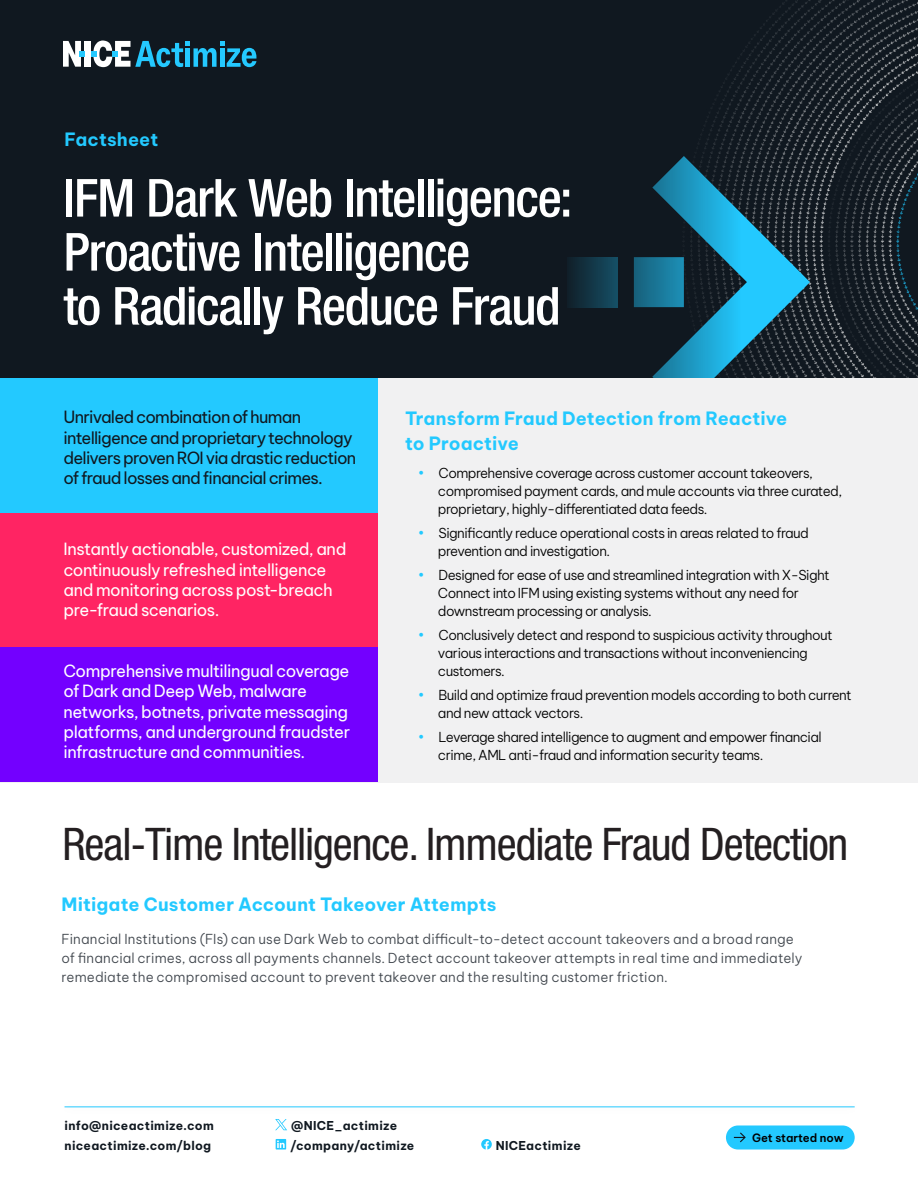
<style>
.page{position:relative;width:918px;height:1188px;background:#fff}
.page>*{position:absolute;margin:0;border:0;box-sizing:border-box;transform-origin:0 0}
.t1{font:500 condensed 52.5px/54px "Helvetica Neue LT Pro";letter-spacing:-.025em;color:#fff}
.t2{font:condensed 45px "Helvetica Neue LT Pro";letter-spacing:-.025em;color:#241f21}
.t3{font:700 18px/25.5px "Be Vietnam Pro";letter-spacing:.005em;color:#23c9ff}
.t4{font:16.5px/20.2px "Be Vietnam Pro";letter-spacing:-.03em;color:#fff}
.t5{font:16.5px/20.2px "Be Vietnam Pro";letter-spacing:-.045em;color:#101820}
.t6{font:300 13.5px/18px "Be Vietnam Pro";letter-spacing:-.04em;color:#000}
.t7{font:300 13.5px/18.8px "Be Vietnam Pro";letter-spacing:.01em;color:#40464d}
.t8{font:700 12px/19.2px "Be Vietnam Pro";letter-spacing:.025em;color:#101820}
.t9{font:600 11.4px "Be Vietnam Pro";letter-spacing:-.01em;color:#000}
.s1{color:#23c9ff}
</style>
<div class="page">
<div style="left:0;top:0;width:918px;height:378px;background:#101820"></div>
<img style="left:770px;top:0;width:148px;height:378px">
<div style="left:85px;top:41px;width:6px;height:26px;background:#fff"></div>
<svg style="left:63px;top:41px;width:22px;height:26px"></svg>
<svg style="left:91px;top:41px;width:166px;height:26px"></svg>
<svg style="left:770px;top:156px;width:40px;height:222px"></svg>
<svg style="left:569px;top:17px;width:201px;height:361px"></svg>
<div style="left:57px;top:1098px;width:805px;height:18px;background:#000;opacity:.15"></div>
<hr style="left:65px;top:1106px;width:790px;height:1px;background:#23c9ff">
<div style="left:726px;top:1125px;width:129px;height:25px;background:#23c9ff;border-radius:12px"></div>
<svg style="left:734px;top:1132px;width:12px;height:11px"></svg>
<div style="left:0;top:378px;width:918px;height:405px;background:#f1f1f2"></div>
<div style="left:0;top:379px;width:378px;height:134px;background:#23c9ff"></div>
<div style="left:0;top:513px;width:378px;height:135px;background:#ff2463"></div>
<div style="left:0;top:647px;width:378px;height:135px;background:#7300ff"></div>
<svg style="left:481px;top:1139px;width:11px;height:11px"></svg>
<svg style="left:275px;top:1119px;width:12px;height:11px"></svg>
<svg style="left:276px;top:1139px;width:10px;height:11px"></svg>
<h3 class="t3" style="left:65px;top:125px;width:95px">Factsheet</h3>
<h1 class="t1" style="left:63px;top:170px;width:511px">IFM Dark Web Intelligence:<br>Proactive Intelligence<br>to Radically Reduce Fraud</h1>
<p class="t5" style="left:63px;top:405px;width:294px">Unrivaled combination of human intelligence and proprietary technology delivers proven ROI via drastic reduction of fraud losses and financial crimes.</p>
<p class="t4" style="left:63px;top:538px;width:284px">Instantly actionable, customized, and continuously refreshed intelligence and monitoring across post-breach pre-fraud scenarios.</p>
<p class="t4" style="left:63px;top:659px;width:288px">Comprehensive multilingual coverage of Dark and Deep Web, malware networks, botnets, private messaging platforms, and underground fraudster infrastructure and communities.</p>
<h3 class="t3" style="left:405px;top:403px;width:384px">Transform Fraud Detection from Reactive to Proactive</h3>
<p class="t6" style="left:438px;top:463px;width:406px;text-indent:-20px"><span class="s1">•</span> Comprehensive coverage across customer account takeovers, compromised payment cards, and mule accounts via three curated, proprietary, highly-differentiated data feeds.</p>
<p class="t6" style="left:438px;top:523px;width:372px;text-indent:-20px"><span class="s1">•</span> Significantly reduce operational costs in areas related to fraud prevention and investigation.</p>
<p class="t6" style="left:438px;top:565px;width:393px;text-indent:-20px"><span class="s1">•</span> Designed for ease of use and streamlined integration with X-Sight<br>Connect into IFM using existing systems without any need for downstream processing or analysis.</p>
<p class="t6" style="left:438px;top:625px;width:396px;text-indent:-20px"><span class="s1">•</span> Conclusively detect and respond to suspicious activity throughout various interactions and transactions without inconveniencing customers.</p>
<p class="t6" style="left:438px;top:685px;width:415px;text-indent:-20px"><span class="s1">•</span> Build and optimize fraud prevention models according to both current and new attack vectors.</p>
<p class="t6" style="left:438px;top:727px;width:385px;text-indent:-20px"><span class="s1">•</span> Leverage shared intelligence to augment and empower financial crime, AML anti-fraud and information security teams.</p>
<h2 class="t2" style="left:62px;top:818px;width:788px">Real-Time Intelligence. Immediate Fraud Detection</h2>
<h3 class="t3" style="left:62px;top:889px;width:436px">Mitigate Customer Account Takeover Attempts</h3>
<p class="t7" style="left:62px;top:929px;width:743px">Financial Institutions (FIs) can use Dark Web to combat difficult-to-detect account takeovers and a broad range of financial crimes, across all payments channels. Detect account takeover attempts in real time and immediately remediate the compromised account to prevent takeover and the resulting customer friction.</p>
<p class="t8" style="left:65px;top:1115px;width:151px">info@niceactimize.com niceactimize.com/blog</p>
<p class="t8" style="left:290px;top:1115px;width:126px">@NICE_actimize /company/actimize</p>
<p class="t8" style="left:496px;top:1134px;width:87px">NICEactimize</p>
<p class="t9" style="left:752px;top:1128px;width:93px">Get started now</p>
</div>
